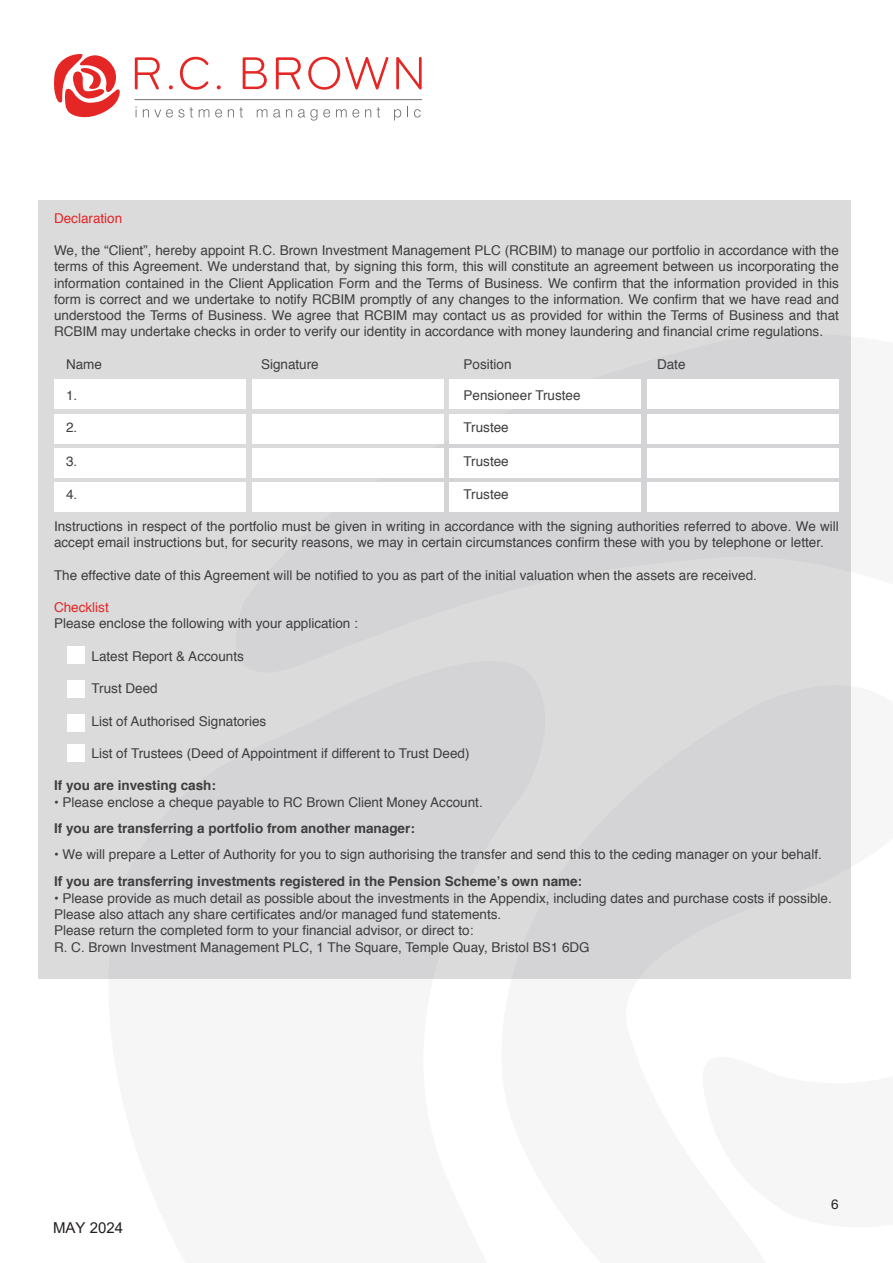
<style>
.page{position:relative;width:893px;height:1263px;background:#fff}
.page>*{position:absolute;margin:0;border:0;box-sizing:border-box;transform-origin:0 0}
.t1{font:15px "Arial";color:#231f20}
.t2{font:13.5px/16.2px "Helvetica";color:#3e3e3f}
.t3{font:700 13.5px "Helvetica";color:#3e3e3f}
.t4{font:13.5px "Helvetica";color:#e42625}
.t5{font:13.5px "Helvetica Neue";color:#231f20}
.s1{font-weight:700}
.s2{font-family:"Arial";font-weight:700}
.s3{font-family:"Arial"}
</style>
<div class="page">
<svg style="left:135px;top:57px;width:25px;height:32px"></svg>
<svg style="left:169px;top:85px;width:4px;height:4px"></svg>
<svg style="left:180px;top:57px;width:28px;height:33px"></svg>
<svg style="left:217px;top:85px;width:4px;height:4px"></svg>
<svg style="left:243px;top:57px;width:24px;height:32px"></svg>
<svg style="left:276px;top:57px;width:25px;height:32px"></svg>
<svg style="left:308px;top:57px;width:80px;height:33px"></svg>
<svg style="left:396px;top:57px;width:26px;height:32px"></svg>
<svg style="left:143px;top:109px;width:41px;height:9px"></svg>
<svg style="left:190px;top:107px;width:3px;height:11px"></svg>
<svg style="left:199px;top:109px;width:10px;height:8px"></svg>
<svg style="left:215px;top:109px;width:7px;height:9px"></svg>
<svg style="left:228px;top:107px;width:15px;height:11px"></svg>
<svg style="left:257px;top:109px;width:10px;height:8px"></svg>
<svg style="left:273px;top:109px;width:19px;height:9px"></svg>
<svg style="left:298px;top:109px;width:19px;height:12px"></svg>
<svg style="left:323px;top:109px;width:7px;height:9px"></svg>
<svg style="left:336px;top:109px;width:23px;height:9px"></svg>
<svg style="left:365px;top:109px;width:6px;height:8px"></svg>
<svg style="left:377px;top:107px;width:3px;height:11px"></svg>
<svg style="left:394px;top:109px;width:7px;height:11px"></svg>
<svg style="left:414px;top:109px;width:7px;height:9px"></svg>
<hr style="left:135px;top:99px;width:287px;height:1px;background:#717074">
<svg style="left:54px;top:54px;width:66px;height:64px"></svg>
<div style="left:38px;top:201px;width:812px;height:778px;background:#dbdbdc"></div>
<div style="left:54px;top:379px;width:191px;height:30px;background:#fff"></div>
<div style="left:252px;top:379px;width:191px;height:30px;background:#fff"></div>
<div style="left:450px;top:379px;width:191px;height:30px;background:#fff"></div>
<div style="left:648px;top:379px;width:191px;height:30px;background:#fff"></div>
<div style="left:54px;top:414px;width:191px;height:29px;background:#fff"></div>
<div style="left:252px;top:414px;width:191px;height:29px;background:#fff"></div>
<div style="left:450px;top:414px;width:191px;height:29px;background:#fff"></div>
<div style="left:648px;top:414px;width:191px;height:29px;background:#fff"></div>
<div style="left:54px;top:448px;width:191px;height:29px;background:#fff"></div>
<div style="left:252px;top:448px;width:191px;height:29px;background:#fff"></div>
<div style="left:450px;top:448px;width:191px;height:29px;background:#fff"></div>
<div style="left:648px;top:448px;width:191px;height:29px;background:#fff"></div>
<div style="left:54px;top:482px;width:191px;height:30px;background:#fff"></div>
<div style="left:252px;top:482px;width:191px;height:30px;background:#fff"></div>
<div style="left:450px;top:482px;width:191px;height:30px;background:#fff"></div>
<div style="left:648px;top:482px;width:191px;height:30px;background:#fff"></div>
<div style="left:67px;top:646px;width:17px;height:17px;background:#fff"></div>
<div style="left:67px;top:680px;width:17px;height:17px;background:#fff"></div>
<div style="left:67px;top:714px;width:17px;height:17px;background:#fff"></div>
<div style="left:67px;top:744px;width:17px;height:17px;background:#fff"></div>
<p class="t4" style="left:54px;top:208px;width:70px">Declaration</p>
<p class="t2" style="left:54px;top:243px;width:786px;text-align:justify">We, the “Client”, hereby appoint R.C. Brown Investment Management PLC (RCBIM) to manage our portfolio in accordance with the terms of this Agreement. We understand that, by signing this form, this will constitute an agreement between us incorporating the information contained in the Client Application Form and the Terms of Business. We confirm that the information provided in this form is correct and we undertake to notify RCBIM promptly of any changes to the information. We confirm that we have read and understood the Terms of Business. We agree that RCBIM may contact us as provided for within the Terms of Business and that RCBIM may undertake checks in order to verify our identity in accordance with money laundering and financial crime regulations.</p>
<p class="t2" style="left:66px;top:356px;width:38px">Name</p>
<p class="t2" style="left:261px;top:356px;width:59px">Signature</p>
<p class="t2" style="left:463px;top:356px;width:50px">Position</p>
<p class="t2" style="left:657px;top:356px;width:30px">Date</p>
<p class="t2" style="left:66px;top:387px;width:13px">1.</p>
<p class="t2" style="left:463px;top:387px;width:119px">Pensioneer Trustee</p>
<p class="t2" style="left:66px;top:420px;width:13px">2.</p>
<p class="t2" style="left:463px;top:420px;width:47px">Trustee</p>
<p class="t2" style="left:66px;top:454px;width:13px">3.</p>
<p class="t2" style="left:463px;top:454px;width:47px">Trustee</p>
<p class="t2" style="left:66px;top:486px;width:13px">4.</p>
<p class="t2" style="left:463px;top:486px;width:47px">Trustee</p>
<p class="t2" style="left:54px;top:519px;width:786px">Instructions in respect of the portfolio must be given in writing in accordance with the signing authorities referred to above. We will accept email instructions but, for security reasons, we may in certain circumstances confirm these with you by telephone or letter.</p>
<p class="t2" style="left:54px;top:567px;width:704px">The effective date of this Agreement will be notified to you as part of the initial valuation when the assets are received.</p>
<p class="t4" style="left:54px;top:597px;width:56px">Checklist</p>
<p class="t2" style="left:54px;top:616px;width:305px">Please enclose the following with your application :</p>
<p class="t2" style="left:92px;top:648px;width:154px">Latest Report &amp; Accounts</p>
<p class="t2" style="left:92px;top:681px;width:68px">Trust Deed</p>
<p class="t2" style="left:92px;top:713px;width:176px">List of Authorised Signatories</p>
<p class="t2" style="left:92px;top:745px;width:379px">List of Trustees (Deed of Appointment if different to Trust Deed)</p>
<p class="t3" style="left:54px;top:775px;width:164px">If you are investing cash:</p>
<p class="t2" style="left:54px;top:789px;width:430px;line-height:26.7px">• Please enclose a cheque payable to RC Brown Client Money Account.<br><span class="s1">If you are transferring a portfolio from another manager:</span></p>
<p class="t2" style="left:54px;top:842px;width:769px;line-height:26.7px">• We will prepare a Letter of Authority for you to sign authorising the transfer and send this to the ceding manager on your behalf.<br><span class="s2">If</span> <span class="s1">you are transferring investments registered in the Pension Scheme’s own name</span><span class="s2">:</span></p>
<p class="t2" style="left:54px;top:890px;width:779px">• Please provide as much detail as possible about the investments in the Appendix, including dates and purch<span class="s3">as</span>e costs if possible.<br>Please also attach any share certificates and/or managed fund statements.</p>
<p class="t2" style="left:54px;top:923px;width:537px">Please return the completed form to your financial advisor, or direct to:<br>R. C. Brown Investment Management PLC, 1 The Square, Temple Quay, Bristol BS1 6DG</p>
<p class="t1" style="left:53px;top:1218px;width:72px">MAY 2024</p>
<p class="t5" style="left:831px;top:1196px;width:9px">6</p>
</div>
